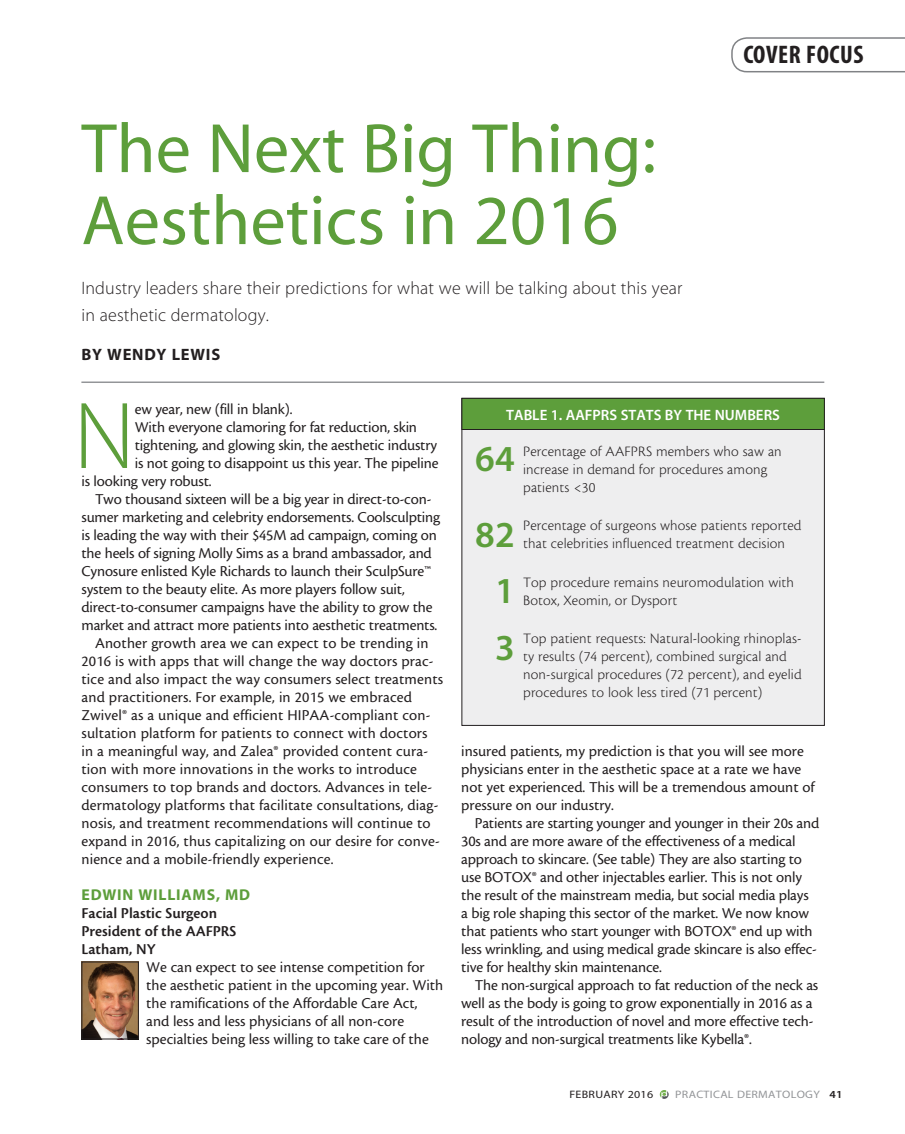
<style>
.page{position:relative;width:905px;height:1134px;background:#fff}
.page>*{position:absolute;margin:0;border:0;box-sizing:border-box;transform-origin:0 0}
.body_first{font:95.85px "Myriad MM 215 600";color:#5d9e3b}
.headline{font:70.5px/72px "Myriad MM 400 600";color:#5d9e3b}
.sidebar_body{font:36.75px "Myriad MM 565 600";color:#5d9e3b}
.t1{font:25.5px "Myriad MM 700 300";letter-spacing:.02em;color:#231f20}
.deck{font:18px/27px "Myriad MM 215 600";letter-spacing:.01em;color:#231f20}
.author{font:16.5px "Myriad MM 700 600";letter-spacing:.045em;color:#231f20}
.body{font:15.75px/18px "Cronos MM 408 10";letter-spacing:-.01em;color:#231f20}
.body-2{font:15.75px/18px "Cronos MM 408 10";letter-spacing:.01em;color:#231f20}
.Subhead_2{font:15.75px "Cronos MM 574 10";color:#231f20}
.body_first-2{font:15.75px "Cronos MM 408 10";letter-spacing:-.01em;color:#231f20}
.subhead{font:15.75px "Myriad MM 700 600";letter-spacing:.05em;color:#5d9e3b}
.sidebar_body-2{font:15px/18px "Cronos MM 250 10";letter-spacing:.01em;color:#231f20}
.sidebar_h1{font:15px "Myriad MM 565 600";color:#fff}
.t2{font:10.8px "Myriad MM 400 600";letter-spacing:.025em;color:#939598;scale:1.11 1}
.t3{font:10.8px "Myriad MM 400 600";letter-spacing:.025em;color:#231f20;scale:1.11 1}
.s1{font-family:"Myriad MM 565 600";color:#231f20}
</style>
<div class="page">
<svg style="left:731px;top:37px;width:173px;height:35px"></svg>
<svg style="left:659px;top:1090px;width:9px;height:9px"></svg>
<hr style="left:81px;top:382px;width:743px;height:1px;background:#939598">
<img style="left:83px;top:964px;width:54px;height:73px">
<div style="left:81px;top:962px;width:58px;height:77px;border:1px solid #231f20"></div>
<div style="left:462px;top:398px;width:362px;height:327px;background:#eeeeef"></div>
<div style="left:462px;top:398px;width:362px;height:32px;background:#5d9e3b"></div>
<div style="left:461px;top:398px;width:363px;height:32px;border:1px solid #231f20"></div>
<p class="headline" style="left:81px;top:116px;width:576px">The Next Big Thing:<br>Aesthetics in 2016</p>
<p class="deck" style="left:81px;top:275px;width:602px">Industry leaders share their predictions for what we will be talking about this year in aesthetic dermatology.</p>
<p class="author" style="left:81px;top:346px;width:140px">BY WENDY LEWIS</p>
<h3 class="t1" style="left:743px;top:42px;width:121px">COVER FOCUS</h3>
<p class="body_first" style="left:74px;top:390px;width:63px">N</p>
<p class="body_first-2" style="left:135px;top:401px;width:159px">ew year, new (fill in blank).</p>
<p class="body" style="left:135px;top:418px;width:284px">With everyone clamoring for fat reduction, skin</p>
<p class="body" style="left:135px;top:436px;width:304px">tightening, and glowing skin, the aesthetic industry</p>
<p class="body" style="left:135px;top:454px;width:305px">is not going to disappoint us this year. The pipeline</p>
<p class="body" style="left:81px;top:472px;width:132px">is looking very robust.</p>
<p class="body" style="left:81px;top:490px;width:360px;text-indent:14px">Two thousand sixteen will be a big year in direct-to-con&shy;sumer marketing and celebrity endorsements. Coolsculpting is leading the way with their $45M ad campaign, coming on the heels of signing Molly Sims as a brand ambassador, and Cynosure enlisted Kyle Richards to launch their SculpSure™ system to the beauty elite. As more players follow suit, direct-to-consumer campaigns have the ability to grow the market and attract more patients into aesthetic treatments.</p>
<p class="body-2" style="left:81px;top:634px;width:363px;text-indent:14px">Another growth area we can expect to be trending in 2016 is with apps that will change the way doctors prac&shy;tice and also impact the way consumers select treatments and practitioners. For example, in 2015 we embraced Zwivel® as a unique and efficient HIPAA-compliant con&shy;sultation platform for patients to connect with doctors in a meaningful way, and Zalea® provided content cura&shy;tion with more innovations in the works to introduce consumers to top brands and doctors. Advances in tele&shy;dermatology platforms that facilitate consultations, diag&shy;nosis, and treatment recommendations will continue to expand in 2016, thus capitalizing on our desire for conve&shy;nience and a mobile-friendly experience.</p>
<p class="subhead" style="left:81px;top:887px;width:170px">EDWIN WILLIAMS, MD</p>
<p class="Subhead_2" style="left:81px;top:905px;width:137px">Facial Plastic Surgeon</p>
<p class="Subhead_2" style="left:81px;top:923px;width:156px">President of the AAFPRS</p>
<p class="Subhead_2" style="left:81px;top:941px;width:76px">Latham, NY</p>
<p class="body" style="left:146px;top:958px;width:298px">We can expect to see intense competition for the aesthetic patient in the upcoming year. With the ramifications of the Affordable Care Act, and less and less physicians of all non-core specialties being less willing to take care of the</p>
<p class="sidebar_h1" style="left:506px;top:407px;width:275px">TABLE 1. AAFPRS STATS BY THE NUMBERS</p>
<p class="sidebar_body" style="left:475px;top:441px;width:41px">64</p>
<p class="sidebar_body-2" style="left:523px;top:443px;width:260px">Percentage of AAFPRS members who saw an increase in demand for procedures among patients &lt;30</p>
<p class="sidebar_body-2" style="left:523px;top:517px;width:280px">Percentage of surgeons whose patients reported that celebrities influenced treatment decision</p>
<p class="sidebar_body-2" style="left:523px;top:573px;width:272px">Top procedure remains neuromodulation with<br>Botox, Xeomin, or Dysport</p>
<p class="sidebar_body-2" style="left:523px;top:630px;width:280px">Top patient requests: Natural-looking rhinoplas&shy;ty results (74 percent), combined surgical and non-surgical procedures (72 percent), and eyelid procedures to look less tired (71 percent)</p>
<p class="sidebar_body" style="left:475px;top:517px;width:41px">82</p>
<p class="sidebar_body" style="left:495px;top:573px;width:21px">1</p>
<p class="sidebar_body" style="left:495px;top:630px;width:21px">3</p>
<p class="body" style="left:461px;top:742px;width:355px">insured patients, my prediction is that you will see more physicians enter in the aesthetic space at a rate we have not yet experienced. This will be a tremendous amount of pressure on our industry.</p>
<p class="body" style="left:461px;top:814px;width:359px;text-indent:14px">Patients are starting younger and younger in their 20s and 30s and are more aware of the effectiveness of a medical approach to skincare. (See table) They are also starting to use BOTOX® and other injectables earlier. This is not only the result of the mainstream media, but social media plays a big role shaping this sector of the market. We now know that patients who start younger with BOTOX® end up with less wrinkling, and using medical grade skincare is also effec&shy;tive for healthy skin maintenance.</p>
<p class="body" style="left:461px;top:976px;width:358px;text-indent:14px">The non-surgical approach to fat reduction of the neck as well as the body is going to grow exponentially in 2016 as a result of the introduction of novel and more effective tech&shy;nology and non-surgical treatments like Kybella®.</p>
<p class="t3" style="left:569px;top:1089px;width:77px">FEBRUARY 2016</p>
<p class="t2" style="left:675px;top:1089px;width:152px">PRACTICAL DERMATOLOGY <span class="s1">41</span></p>
</div>
